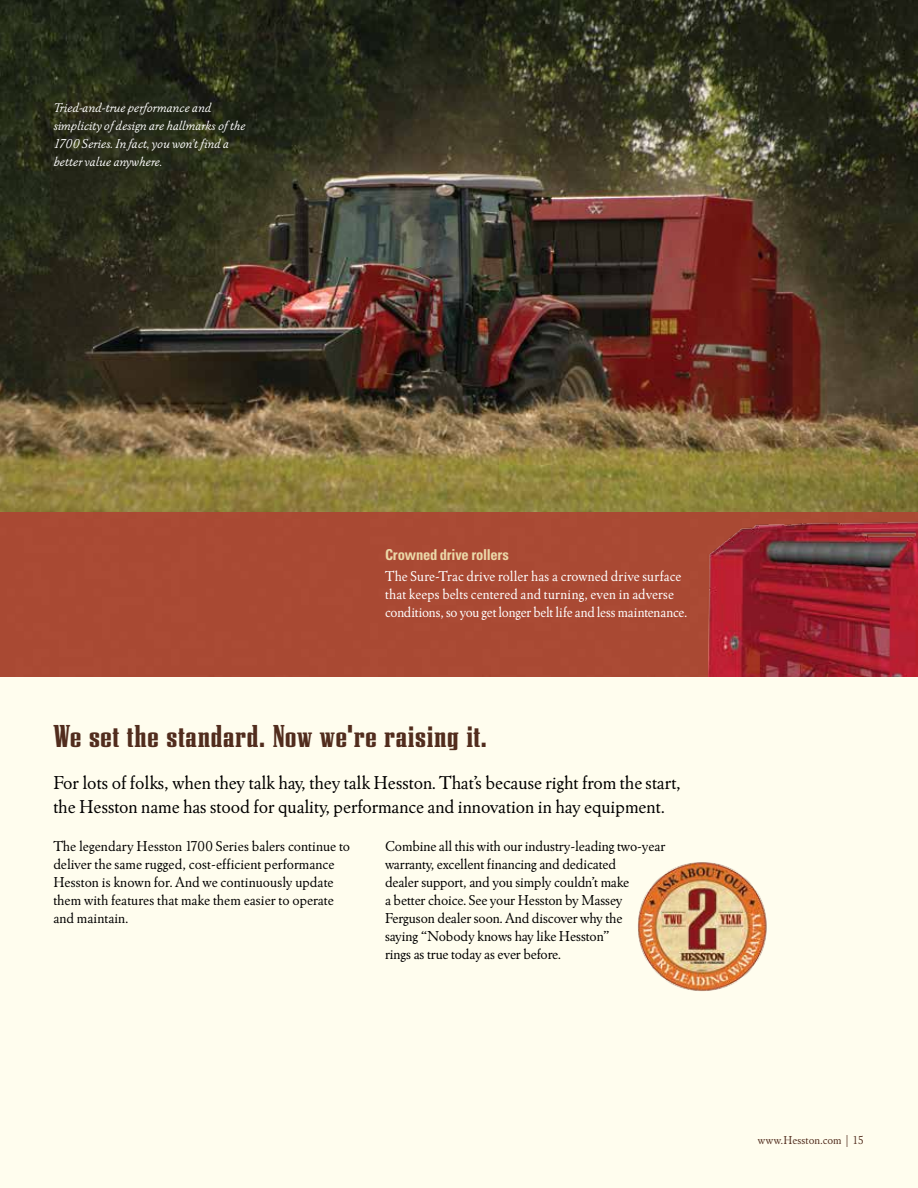
<style>
.page{position:relative;width:918px;height:1188px;background:#fff}
.page>*{position:absolute;margin:0;border:0;box-sizing:border-box;transform-origin:0 0}
.t1{font:31.5px "Citadel Solid";letter-spacing:.025em;color:#512c1d}
.t2{font:19.5px/24px "Winchester New ITC";letter-spacing:-.005em;color:#000}
.t3{font:15px/18px "Winchester New ITC";letter-spacing:-.01em;color:#000}
.t4{font:15px/18px "Winchester New ITC";letter-spacing:.005em;color:#fff}
.t5{font:700 condensed 15px "Univers";letter-spacing:-.015em;color:#ebd8a8}
.t6{font:italic 13.5px/18px "Winchester New ITC";color:#fff}
.t7{font:12px "Winchester New ITC";color:#512c1d}
.s1{font-family:"Univers";font-weight:300;font-stretch:condensed}
</style>
<div class="page">
<div style="left:0;top:633px;width:918px;height:555px;background:#fffdee"></div>
<img style="left:0;top:0;width:918px;height:512px">
<div style="left:0;top:512px;width:918px;height:165px;background:#a94933"></div>
<img style="left:709px;top:517px;width:209px;height:160px">
<img style="left:638px;top:862px;width:129px;height:129px">
<p class="t6" style="left:53px;top:98px;width:194px">Tried-and-true performance and simplicity of design are hallmarks of the 1700 Series. In fact, you won’t find a better value anywhere.</p>
<p class="t5" style="left:385px;top:546px;width:125px">Crowned drive rollers</p>
<p class="t4" style="left:385px;top:567px;width:304px">The Sure-Trac drive roller has a crowned drive surface that keeps belts centered and turning, even in adverse conditions, so you get longer belt life and less maintenance.</p>
<h1 class="t1" style="left:53px;top:720px;width:435px">We set the standard. Now we're raising it.</h1>
<h2 class="t2" style="left:53px;top:770px;width:629px">For lots of folks, when they talk hay, they talk Hesston. That’s because right from the start, the Hesston name has stood for quality, performance and innovation in hay equipment.</h2>
<p class="t3" style="left:53px;top:837px;width:298px">The legendary Hesston 1700 Series balers continue to deliver the same rugged, cost-efficient performance Hesston is known for. And we continuously update them with features that make them easier to operate and maintain.</p>
<p class="t3" style="left:385px;top:837px;width:282px">Combine all this with our industry-leading two-year warranty, excellent financing and dedicated<br>dealer support, and you simply couldn’t make<br>a better choice. See your Hesston by Massey Ferguson dealer soon. And discover why the<br>saying “Nobody knows hay like Hesston”<br>rings as true today as ever before.</p>
<p class="t7" style="left:758px;top:1132px;width:108px">www.Hesston.com <span class="s1">|</span> 15</p>
</div>
